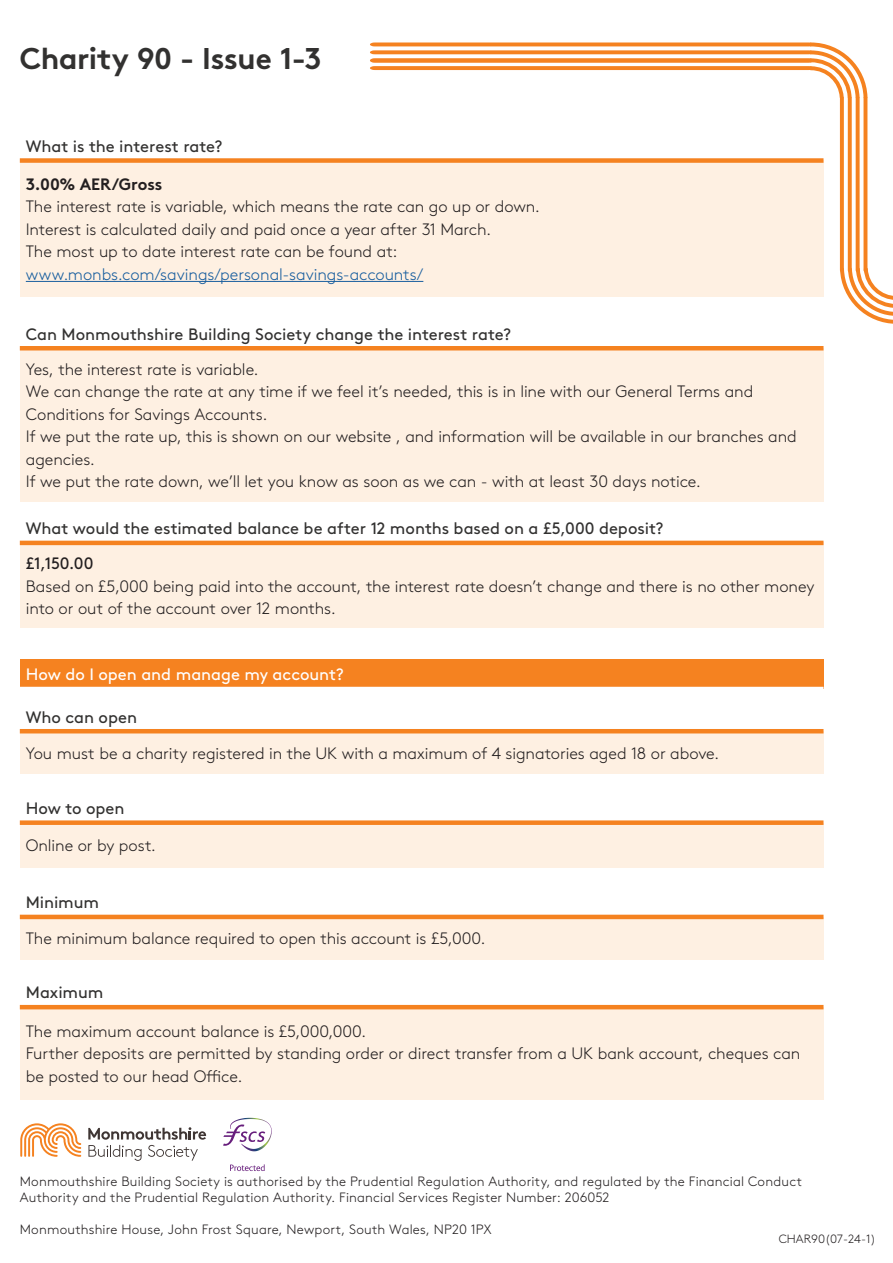
<style>
.page{position:relative;width:893px;height:1263px;background:#fff}
.page>*{position:absolute;margin:0;border:0;box-sizing:border-box;transform-origin:0 0}
.t1{font:700 30px "Brown";letter-spacing:-.015em;color:#323130}
.t2{font:300 16.5px/22.5px "Brown";letter-spacing:-.005em;color:#231f20}
.t3{font:16.5px "Brown";color:#323130}
.t4{font:300 16.5px "Brown";letter-spacing:-.005em;color:#175d9e}
.t5{font:16.5px "Brown";color:#fff}
.t6{font:700 16.5px "Brown";letter-spacing:-.005em;color:#231f20}
.t7{font:16.5px "Brown";color:#231f20}
.t8{font:300 13.5px/16.2px "Brown";letter-spacing:.015em;color:#231f20}
.t9{font:300 12px "Brown";color:#231f20}
</style>
<div class="page">
<svg style="left:230px;top:1164px;width:35px;height:7px"></svg>
<svg style="left:223px;top:1118px;width:49px;height:33px"></svg>
<svg style="left:20px;top:1123px;width:61px;height:34px"></svg>
<svg style="left:88px;top:1127px;width:118px;height:34px"></svg>
<svg style="left:856px;top:96px;width:4px;height:176px"></svg>
<svg style="left:863px;top:96px;width:4px;height:176px"></svg>
<svg style="left:848px;top:96px;width:4px;height:176px"></svg>
<svg style="left:840px;top:96px;width:4px;height:176px"></svg>
<svg style="left:370px;top:42px;width:497px;height:57px"></svg>
<svg style="left:840px;top:267px;width:53px;height:57px"></svg>
<div style="left:20px;top:161px;width:803px;height:136px;background:#fef0e2"></div>
<div style="left:20px;top:158px;width:803px;height:5px;background:#f58220"></div>
<hr style="left:26px;top:281px;width:397px;height:1px;background:#175d9e">
<div style="left:20px;top:731px;width:803px;height:43px;background:#fef0e2"></div>
<hr style="left:20px;top:729px;width:803px;height:4px;background:#f58220">
<div style="left:20px;top:823px;width:803px;height:44px;background:#fef0e2"></div>
<div style="left:20px;top:820px;width:803px;height:5px;background:#f58220"></div>
<div style="left:20px;top:659px;width:803px;height:30px;background:#f58220"></div>
<hr style="left:20px;top:687px;width:803px;height:4px;background:#fff">
<div style="left:20px;top:543px;width:803px;height:85px;background:#fef0e2"></div>
<hr style="left:20px;top:541px;width:803px;height:4px;background:#f58220">
<div style="left:20px;top:348px;width:803px;height:153px;background:#fef0e2"></div>
<hr style="left:20px;top:346px;width:803px;height:4px;background:#f58220">
<div style="left:20px;top:917px;width:803px;height:42px;background:#fef0e2"></div>
<hr style="left:20px;top:915px;width:803px;height:4px;background:#f58220">
<div style="left:20px;top:1007px;width:803px;height:92px;background:#fef0e2"></div>
<hr style="left:20px;top:1005px;width:803px;height:4px;background:#f58220">
<p class="t1" style="left:20px;top:34px;width:303px">Charity 90 - Issue 1-3</p>
<p class="t3" style="left:26px;top:134px;width:198px">What is the interest rate?</p>
<p class="t6" style="left:26px;top:171px;width:138px">3.00% AER/Gross</p>
<p class="t2" style="left:26px;top:194px;width:516px">The interest rate is variable, which means the rate can go up or down.</p>
<p class="t2" style="left:26px;top:217px;width:467px">Interest is calculated daily and paid once a year after 31 March.</p>
<p class="t2" style="left:26px;top:239px;width:373px">The most up to date interest rate can be found at:</p>
<p class="t4" style="left:26px;top:262px;width:399px">www.monbs.com/savings/personal-savings-accounts/</p>
<p class="t3" style="left:26px;top:321px;width:487px">Can Monmouthshire Building Society change the interest rate?</p>
<p class="t2" style="left:26px;top:357px;width:234px">Yes, the interest rate is variable.</p>
<p class="t2" style="left:26px;top:379px;width:729px">We can change the rate at any time if we feel it’s needed, this is in line with our General Terms and<br>Conditions for Savings Accounts.</p>
<p class="t2" style="left:26px;top:424px;width:772px">If we put the rate up, this is shown on our website , and information will be available in our branches and agencies.</p>
<p class="t2" style="left:26px;top:469px;width:676px">If we put the rate down, we’ll let you know as soon as we can - with at least 30 days notice.</p>
<p class="t3" style="left:26px;top:516px;width:639px">What would the estimated balance be after 12 months based on a £5,000 deposit?</p>
<p class="t7" style="left:26px;top:551px;width:69px">£1,150.00</p>
<p class="t2" style="left:26px;top:573px;width:790px">Based on £5,000 being paid into the account, the interest rate doesn’t change and there is no other money into or out of the account over 12 months.</p>
<p class="t5" style="left:26px;top:662px;width:319px">How do I open and manage my account?</p>
<p class="t3" style="left:26px;top:704px;width:113px">Who can open</p>
<p class="t2" style="left:26px;top:740px;width:695px">You must be a charity registered in the UK with a maximum of 4 signatories aged 18 or above.</p>
<p class="t3" style="left:26px;top:796px;width:100px">How to open</p>
<p class="t2" style="left:26px;top:833px;width:132px">Online or by post.</p>
<p class="t3" style="left:26px;top:890px;width:75px">Minimum</p>
<p class="t2" style="left:26px;top:926px;width:461px">The minimum balance required to open this account is £5,000.</p>
<p class="t3" style="left:26px;top:980px;width:79px">Maximum</p>
<p class="t2" style="left:26px;top:1019px;width:776px">The maximum account balance is £5,000,000.<br>Further deposits are permitted by standing order or direct transfer from a UK bank account, cheques can be posted to our head Office.</p>
<p class="t8" style="left:20px;top:1172px;width:784px">Monmouthshire Building Society is authorised by the Prudential Regulation Authority, and regulated by the Financial Conduct<br>Authority and the Prudential Regulation Authority. Financial Services Register Number: 206052</p>
<p class="t8" style="left:20px;top:1220px;width:473px">Monmouthshire House, John Frost Square, Newport, South Wales, NP20 1PX</p>
<p class="t9" style="left:779px;top:1230px;width:99px">CHAR90(07-24-1)</p>
</div>
